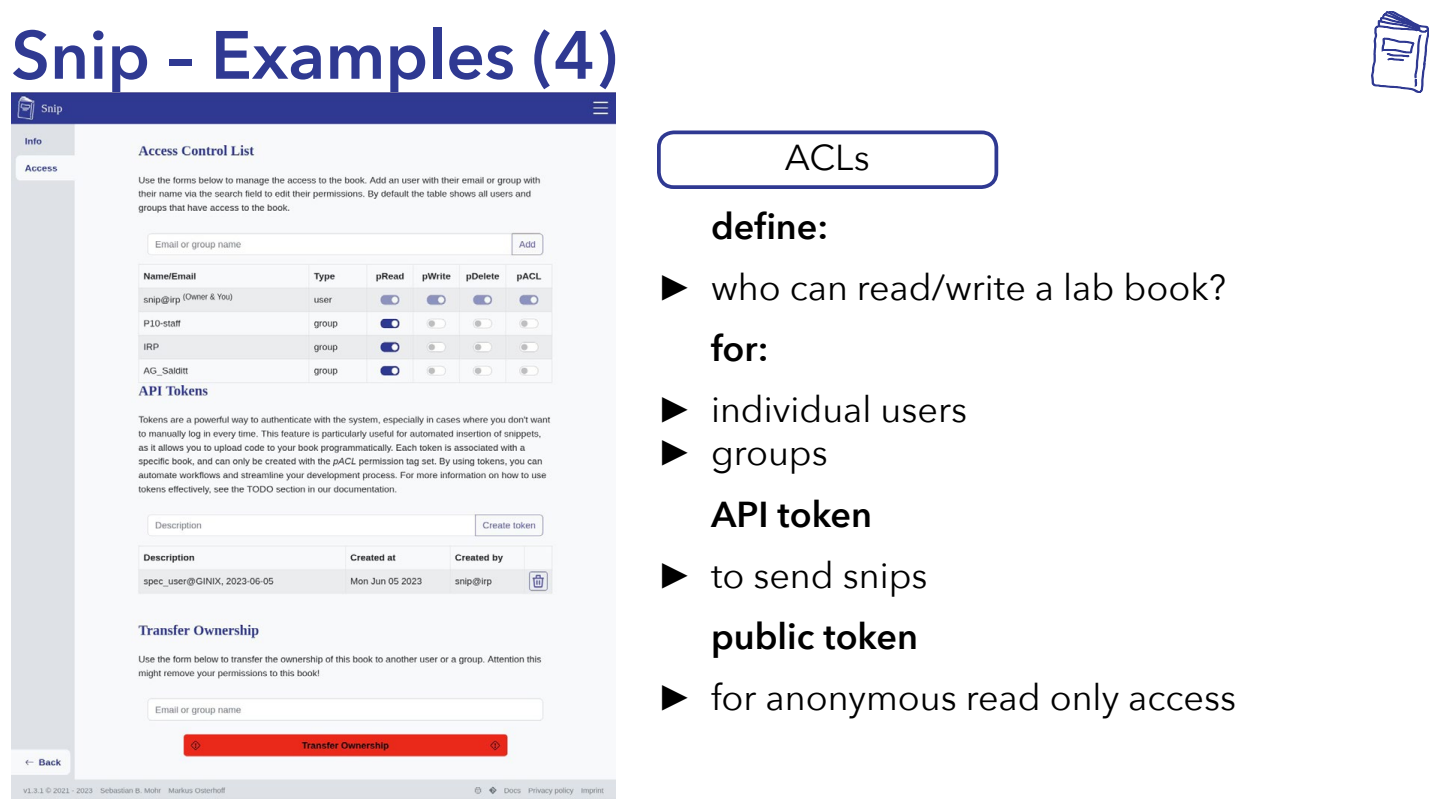
<style>
.page{position:relative;width:1440px;height:810px;background:#fff}
.page>*{position:absolute;margin:0;border:0;box-sizing:border-box;transform-origin:0 0}
.t1{font:600 67.5px "Avenir Next";color:#2f3992}
.t2{font:36px "Avenir Next";color:#000}
.t3{font:600 36px "Avenir Next";color:#000}
.s1{font-family:"Arial"}
</style>
<div class="page">
<svg style="left:1372px;top:11px;width:57px;height:81px"></svg>
<img style="left:11px;top:92px;width:604px;height:707px">
<div style="left:657px;top:130px;width:341px;height:59px;border:4px solid #2f3992;border-radius:15px"></div>
<h1 class="t1" style="left:11px;top:-3px;width:608px">Snip – Examples (4)</h1>
<p class="t2" style="left:785px;top:127px;width:86px">ACLs</p>
<p class="t3" style="left:711px;top:195px;width:119px">define:</p>
<p class="t2" style="left:657px;top:257px;width:571px"><span class="s1">►</span> who can read/write a lab book?</p>
<p class="t3" style="left:711px;top:317px;width:59px">for:</p>
<p class="t2" style="left:657px;top:379px;width:311px"><span class="s1">►</span> individual users</p>
<p class="t2" style="left:657px;top:422px;width:172px"><span class="s1">►</span> groups</p>
<p class="t3" style="left:711px;top:483px;width:163px">API token</p>
<p class="t2" style="left:657px;top:545px;width:272px"><span class="s1">►</span> to send snips</p>
<p class="t3" style="left:711px;top:605px;width:209px">public token</p>
<p class="t2" style="left:657px;top:667px;width:581px"><span class="s1">►</span> for anonymous read only access</p>
</div>
